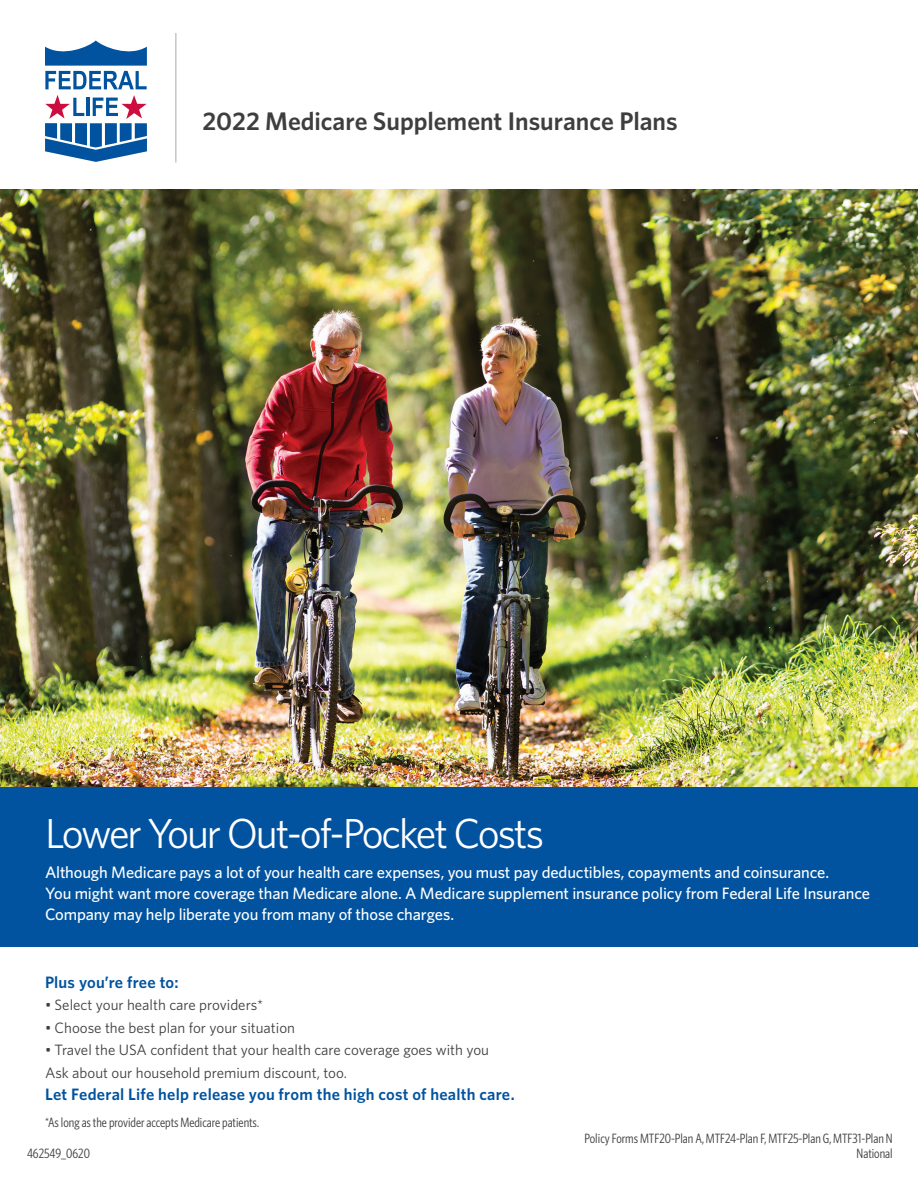
<style>
.page{position:relative;width:918px;height:1188px;background:#fff}
.page>*{position:absolute;margin:0;border:0;box-sizing:border-box;transform-origin:0 0}
.t1{font:42px "Whitney";letter-spacing:-.05em;color:#fff}
.t2{font:600 25.5px "Whitney";color:#3e3e3f}
.t3{font:500 16.5px/21px "Whitney";letter-spacing:-.01em;color:#fff}
.t4{font:600 16.5px "Whitney";letter-spacing:.015em;color:#0153a0}
.t5{font:15px/22.5px "Whitney";color:#3e3e3f}
.t6{font:13.5px/15px "Whitney Condensed";color:#3e3e3f;text-align:right}
</style>
<div class="page">
<img style="left:0;top:189px;width:918px;height:599px">
<div style="left:0;top:788px;width:918px;height:159px;background:#0153a0"></div>
<hr style="left:176px;top:33px;width:1px;height:129px;background:#a8a9ad">
<svg style="left:45px;top:41px;width:102px;height:48px"></svg>
<svg style="left:45px;top:95px;width:102px;height:67px"></svg>
<h2 class="t2" style="left:202px;top:104px;width:477px">2022 Medicare Supplement Insurance Plans</h2>
<h1 class="t1" style="left:45px;top:806px;width:501px">Lower Your Out-of-Pocket Costs</h1>
<p class="t3" style="left:45px;top:862px;width:827px">Although Medicare pays a lot of your health care expenses, you must pay deductibles, copayments and coinsurance.<br>You might want more coverage than Medicare alone. A Medicare supplement insurance policy from Federal Life Insurance<br>Company may help liberate you from many of those charges.</p>
<p class="t4" style="left:45px;top:971px;width:135px">Plus you’re free to:</p>
<p class="t5" style="left:45px;top:993px;width:220px">• Select your health care providers*</p>
<p class="t5" style="left:45px;top:1016px;width:252px">• Choose the best plan for your situation</p>
<p class="t5" style="left:45px;top:1038px;width:446px">• Travel the USA confident that your health care coverage goes with you<br>Ask about our household premium discount, too.</p>
<p class="t4" style="left:45px;top:1083px;width:471px">Let Federal Life help release you from the high cost of health care.</p>
<p class="t6" style="left:45px;top:1114px;width:215px">*As long as the provider accepts Medicare patients.</p>
<p class="t6" style="left:27px;top:1145px;width:65px">462549_0620</p>
<p class="t6" style="left:585px;top:1130px;width:310px">Policy Forms MTF20-Plan A, MTF24-Plan F, MTF25-Plan G, MTF31-Plan N<br>National</p>
</div>
